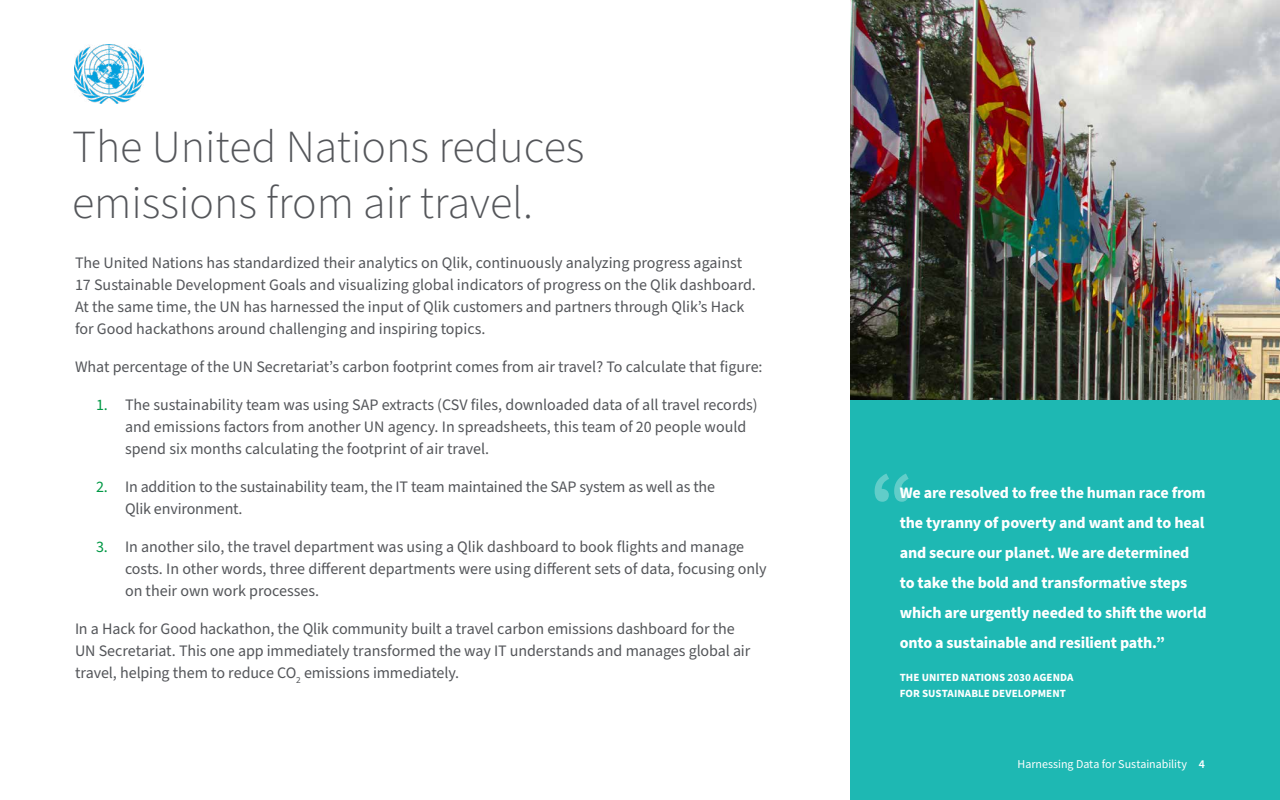
<style>
.page{position:relative;width:1280px;height:800px;background:#fff}
.page>*{position:absolute;margin:0;border:0;box-sizing:border-box;transform-origin:0 0}
.t1{font:700 80px "Source Sans Pro";color:#fff}
.t2{font:300 46px/56px "Source Sans Pro";color:#54565a}
.Body{font:16px/22px "Source Sans Pro";color:#54565a}
.PULLQUOTE-1{font:700 16px/30px "Source Sans Pro";letter-spacing:-.01em;color:#fff}
.t3{font:12px "Source Sans Variable";letter-spacing:-.005em;color:#fff}
.t4{font:700 11px/16px "Source Sans Pro";letter-spacing:.005em;color:#fff}
.s1{color:#009845}
</style>
<div class="page">
<div style="left:850px;top:2px;width:430px;height:798px;background:#1eb8b3"></div>
<img style="left:850px;top:0;width:430px;height:400px">
<hr style="left:899px;top:648px;width:335px;height:1px;background:#fff">
<img style="left:74px;top:44px;width:70px;height:59px">
<h1 class="t2" style="left:72px;top:120px;width:514px">The United Nations reduces emissions from air travel.</h1>
<p class="Body" style="left:75px;top:252px;width:682px">The United Nations has standardized their analytics on Qlik, continuously analyzing progress against 17 Sustainable Development Goals and visualizing global indicators of progress on the Qlik dashboard.<br>At the same time, the UN has harnessed the input of Qlik customers and partners through Qlik’s Hack for Good hackathons around challenging and inspiring topics.</p>
<p class="Body" style="left:75px;top:356px;width:689px">What percentage of the UN Secretariat’s carbon footprint comes from air travel? To calculate that figure:</p>
<p class="Body" style="left:125px;top:394px;width:634px;text-indent:-29px"><span class="s1">1.</span> The sustainability team was using SAP extracts (CSV files, downloaded data of all travel records) and emissions factors from another UN agency. In spreadsheets, this team of 20 people would spend six months calculating the footprint of air travel.</p>
<p class="Body" style="left:125px;top:476px;width:592px;text-indent:-29px"><span class="s1">2.</span> In addition to the sustainability team, the IT team maintained the SAP system as well as the<br>Qlik environment.</p>
<p class="Body" style="left:125px;top:536px;width:643px;text-indent:-29px"><span class="s1">3.</span> In another silo, the travel department was using a Qlik dashboard to book flights and manage costs. In other words, three different departments were using different sets of data, focusing only on their own work processes.</p>
<p class="Body" style="left:75px;top:618px;width:677px">In a Hack for Good hackathon, the Qlik community built a travel carbon emissions dashboard for the<br>UN Secretariat. This one app immediately transformed the way IT understands and manages global air travel, helping them to reduce CO<sub>2</sub> emissions immediately.</p>
<h1 class="t1" style="left:870px;top:447px;width:46px">“</h1>
<p class="PULLQUOTE-1" style="left:900px;top:478px;width:308px">We are resolved to free the human race from the tyranny of poverty and want and to heal and secure our planet. We are determined to take the bold and transformative steps which are urgently needed to shift the world onto a sustainable and resilient path.”</p>
<p class="t4" style="left:900px;top:669px;width:175px">THE UNITED NATIONS 2030 AGENDA<br>FOR SUSTAINABLE DEVELOPMENT</p>
<p class="t3" style="left:1018px;top:757px;width:189px">Harnessing Data for Sustainability 4</p>
</div>
